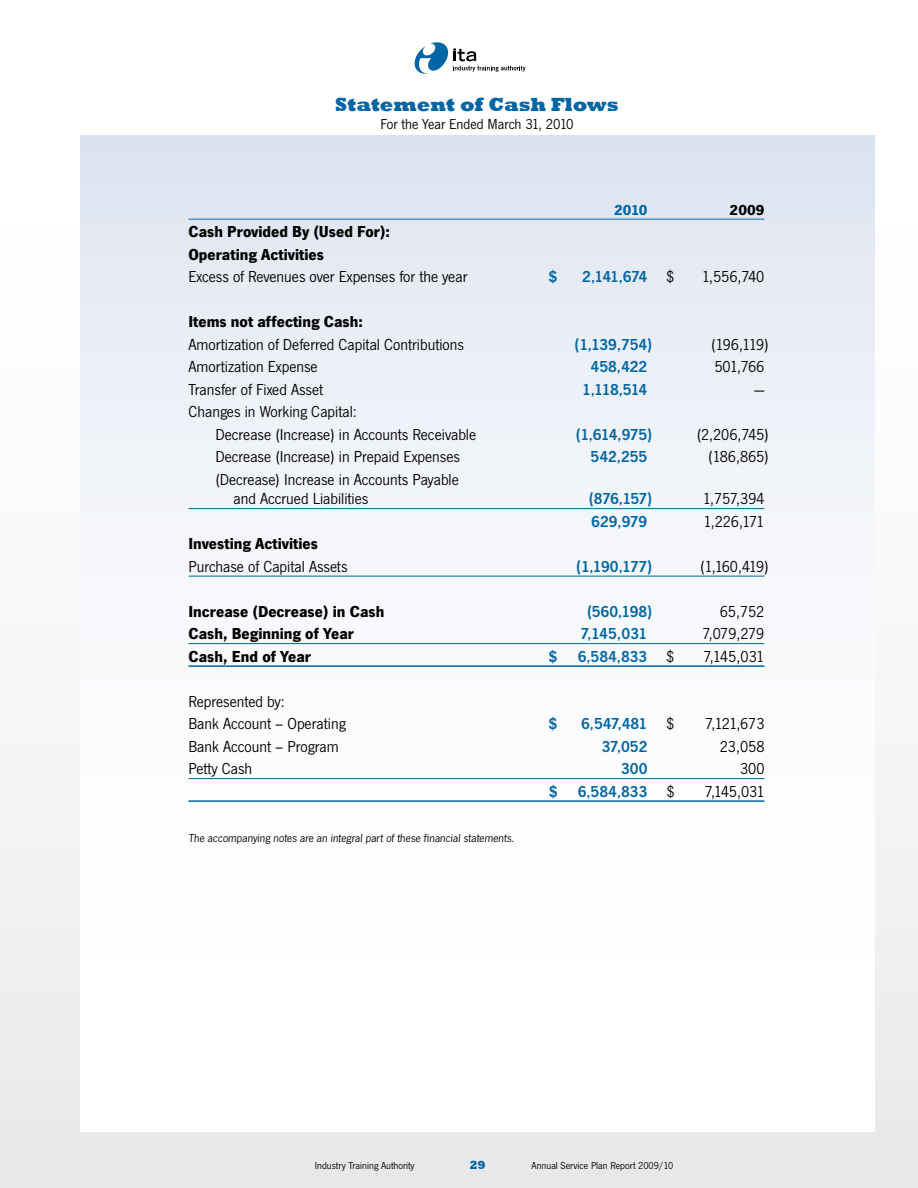
<style>
.page{position:relative;width:918px;height:1188px;background:#fff}
.page>*{position:absolute;margin:0;border:0;box-sizing:border-box;transform-origin:0 0}
.t1{font:800 19.5px "Rockwell";color:#0065a4}
.t2{font:16.5px/22.5px "News Gothic T";color:#000}
.t3{font:600 16.5px "News Gothic T";color:#0065a4}
.t4{font:700 16.5px/22.5px "News Gothic T";color:#000}
.t5{font:15px "News Gothic T";color:#000}
.t6{font:700 15px "News Gothic T";color:#0065a4}
.t7{font:700 15px "News Gothic T";color:#000}
.t8{font:12px "News Gothic T";color:#000}
.t9{font:800 12px "Rockwell";color:#0065a4}
.t10{font:10.5px "News Gothic T";color:#000}
.s1{font-weight:400;color:#000}
</style>
<div class="page">
<div style="left:0;top:0;width:918px;height:1188px;background:linear-gradient(to bottom,#fff,#eaebec)"></div>
<div style="left:80px;top:136px;width:794px;height:995px;background:linear-gradient(to bottom,#e2e8f2,#fff)"></div>
<svg style="left:412px;top:42px;width:113px;height:33px"></svg>
<hr style="left:188px;top:219px;width:576px;height:1px;background:#0065a4">
<hr style="left:188px;top:508px;width:576px;height:1px;background:#0065a4">
<hr style="left:188px;top:576px;width:576px;height:1px;background:#0065a4">
<hr style="left:188px;top:643px;width:576px;height:1px;background:#0065a4">
<hr style="left:188px;top:665px;width:576px;height:2px;background:#0065a4">
<hr style="left:188px;top:778px;width:576px;height:1px;background:#0065a4">
<hr style="left:188px;top:800px;width:576px;height:2px;background:#0065a4">
<p class="t1" style="left:335px;top:93px;width:285px">Statement of Cash Flows</p>
<p class="t5" style="left:380px;top:115px;width:195px">For the Year Ended March 31, 2010</p>
<p class="t6" style="left:614px;top:201px;width:35px">2010</p>
<p class="t7" style="left:730px;top:201px;width:36px">2009</p>
<p class="t4" style="left:188px;top:220px;width:203px">Cash Provided By (Used For):<br>Operating Activities</p>
<p class="t2" style="left:188px;top:265px;width:281px">Excess of Revenues over Expenses for the year</p>
<p class="t3" style="left:549px;top:267px;width:10px">$</p>
<p class="t3" style="left:582px;top:267px;width:94px">2,141,674 <span class="s1">$</span></p>
<p class="t2" style="left:702px;top:265px;width:64px">1,556,740</p>
<p class="t4" style="left:188px;top:310px;width:176px">Items not affecting Cash:</p>
<p class="t2" style="left:188px;top:333px;width:277px">Amortization of Deferred Capital Contributions</p>
<p class="t3" style="left:574px;top:335px;width:80px">(1,139,754)</p>
<p class="t2" style="left:711px;top:333px;width:59px">(196,119 )</p>
<p class="t2" style="left:188px;top:355px;width:131px">Amortization Expense</p>
<p class="t3" style="left:591px;top:357px;width:58px">458,422</p>
<p class="t2" style="left:714px;top:355px;width:51px">501,766</p>
<p class="t2" style="left:188px;top:378px;width:136px">Transfer of Fixed Asset</p>
<p class="t3" style="left:582px;top:380px;width:67px">1,118,514</p>
<p class="t2" style="left:755px;top:378px;width:11px">—</p>
<p class="t2" style="left:215px;top:400px;width:262px;text-indent:-27px">Changes in Working Capital:<br>Decrease (Increase) in Accounts Receivable</p>
<p class="t3" style="left:575px;top:425px;width:79px">(1,614,975)</p>
<p class="t2" style="left:697px;top:423px;width:74px">(2,206,745 )</p>
<p class="t2" style="left:215px;top:445px;width:246px">Decrease (Increase) in Prepaid Expenses</p>
<p class="t3" style="left:591px;top:447px;width:58px">542,255</p>
<p class="t2" style="left:708px;top:445px;width:62px">(186,865 )</p>
<p class="t2" style="left:233px;top:469px;width:227px;line-height:19.5px;text-indent:-18px">(Decrease) Increase in Accounts Payable and Accrued Liabilities</p>
<p class="t3" style="left:589px;top:489px;width:65px">(876,157)</p>
<p class="t2" style="left:703px;top:487px;width:63px">1,757,394</p>
<p class="t3" style="left:591px;top:512px;width:58px">629,979</p>
<p class="t2" style="left:704px;top:510px;width:62px">1,226,171</p>
<p class="t4" style="left:188px;top:532px;width:131px">Investing Activities</p>
<p class="t2" style="left:188px;top:555px;width:161px">Purchase of Capital Assets</p>
<p class="t3" style="left:576px;top:557px;width:78px">(1,190,177)</p>
<p class="t2" style="left:700px;top:555px;width:70px">(1,160,419)</p>
<p class="t4" style="left:188px;top:600px;width:197px">Increase (Decrease) in Cash</p>
<p class="t3" style="left:587px;top:602px;width:67px">(560,198)</p>
<p class="t2" style="left:720px;top:600px;width:46px">65,752</p>
<p class="t4" style="left:188px;top:622px;width:167px">Cash, Beginning of Year</p>
<p class="t3" style="left:580px;top:624px;width:68px">7,145,031</p>
<p class="t2" style="left:702px;top:622px;width:63px">7,079,279</p>
<p class="t4" style="left:188px;top:645px;width:124px">Cash, End of Year</p>
<p class="t3" style="left:549px;top:647px;width:127px">$ 6,584,833 <span class="s1">$</span></p>
<p class="t2" style="left:703px;top:645px;width:63px">7,145,031</p>
<p class="t2" style="left:188px;top:690px;width:159px">Represented by:<br>Bank Account – Operating</p>
<p class="t3" style="left:549px;top:714px;width:10px">$</p>
<p class="t3" style="left:581px;top:714px;width:95px">6,547,481 <span class="s1">$</span></p>
<p class="t2" style="left:705px;top:712px;width:61px">7,121,673</p>
<p class="t2" style="left:188px;top:735px;width:152px">Bank Account – Program</p>
<p class="t3" style="left:602px;top:737px;width:47px">37,052</p>
<p class="t2" style="left:720px;top:735px;width:46px">23,058</p>
<p class="t2" style="left:188px;top:757px;width:65px">Petty Cash</p>
<p class="t3" style="left:621px;top:759px;width:28px">300</p>
<p class="t2" style="left:740px;top:757px;width:26px">300</p>
<p class="t3" style="left:549px;top:782px;width:127px">$ 6,584,833 <span class="s1">$</span></p>
<p class="t2" style="left:705px;top:780px;width:61px">7,145,031</p>
<p class="t8" style="left:188px;top:831px;width:329px">The accompanying notes are an integral part of these financial statements.</p>
<p class="t10" style="left:315px;top:1160px;width:101px">Industry Training Authority</p>
<p class="t9" style="left:469px;top:1158px;width:18px">29</p>
<p class="t10" style="left:532px;top:1160px;width:143px">Annual Service Plan Report 2009/10</p>
</div>
